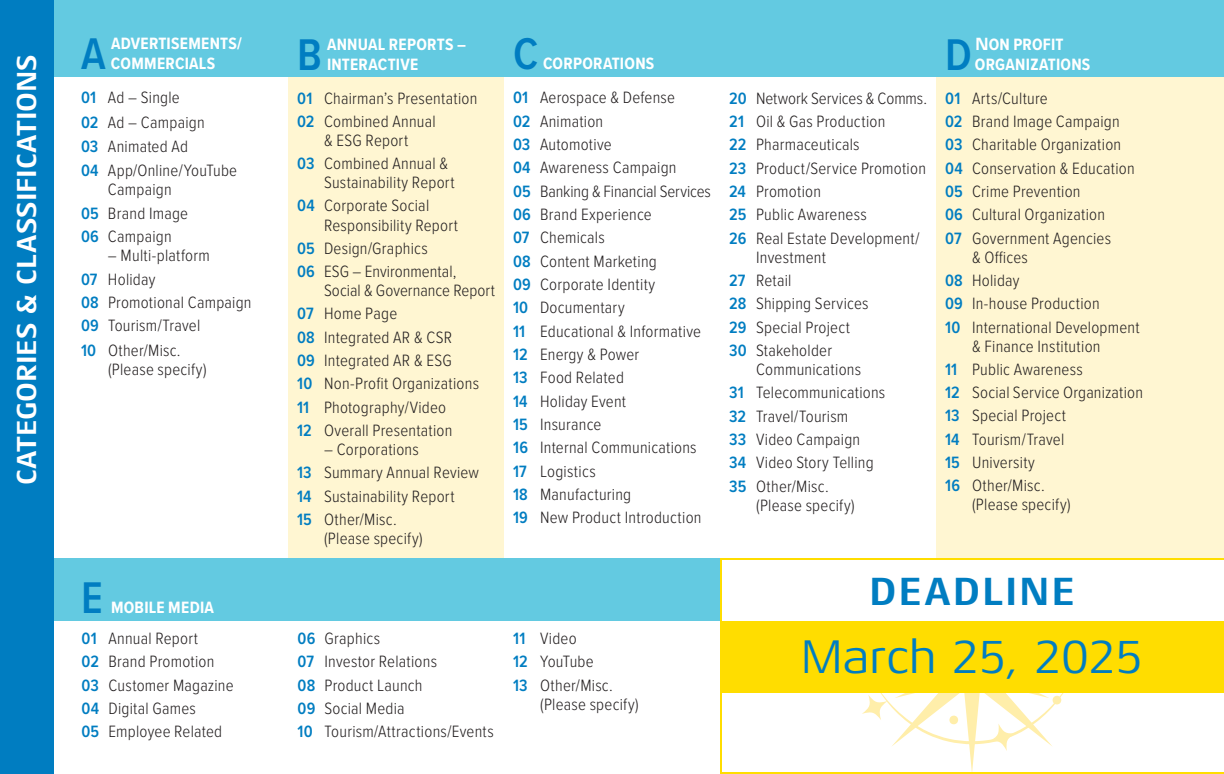
<style>
.page{position:relative;width:1224px;height:774px;background:#fff}
.page>*{position:absolute;margin:0;border:0;box-sizing:border-box;transform-origin:0 0}
.t1{font:48px "Aeonis LT Pro";letter-spacing:-.02em;color:#007dc1}
.t2{font:600 46px "Proxima Nova Cond";color:#007dc1}
.t3{font:700 40px "Aeonis LT Pro";letter-spacing:.045em;color:#007dc1}
.t4{font:700 28px "Aeonis LT Pro";letter-spacing:-.005em;color:#fff}
.t5{font:300 17px/23.4px "Proxima Nova Cond";letter-spacing:.015em;color:#231f20}
.t6{font:700 17px "Proxima Nova Cond";letter-spacing:.015em;color:#fff}
.s1{font-family:"Aeonis LT Pro";font-size:18px}
.s2{font-weight:600;color:#007dc1}
</style>
<div class="page">
<div style="left:288px;top:76px;width:216px;height:482px;background:#fff6d2"></div>
<div style="left:936px;top:76px;width:288px;height:482px;background:#fff6d2"></div>
<div style="left:0;top:0;width:54px;height:774px;background:#007dc1"></div>
<div style="left:54px;top:0;width:1170px;height:76px;background:#63cae1"></div>
<div style="left:54px;top:558px;width:667px;height:63px;background:#63cae1"></div>
<svg style="left:720px;top:558px;width:504px;height:216px"></svg>
<h3 class="t4" style="left:11px;top:485px;width:433px;rotate:-90deg">CATEGORIES &amp; CLASSIFICATIONS</h3>
<p class="t6" style="left:111px;top:31px;width:132px">ADVERTISEMENTS/</p>
<h2 class="t2" style="left:81px;top:20px;width:26px">A</h2>
<p class="t6" style="left:111px;top:51px;width:106px">COMMERCIALS</p>
<p class="t6" style="left:327px;top:31px;width:141px">ANNUAL REPORTS –</p>
<h2 class="t2" style="left:297px;top:20px;width:26px">B</h2>
<p class="t6" style="left:327px;top:51px;width:93px">INTERACTIVE</p>
<h2 class="t2" style="left:513px;top:20px;width:27px">C</h2>
<p class="t6" style="left:543px;top:51px;width:113px">CORPORATIONS</p>
<p class="t6" style="left:975px;top:31px;width:90px"><span class="s1">N</span>ON PROFIT</p>
<h2 class="t2" style="left:945px;top:20px;width:28px">D</h2>
<p class="t6" style="left:975px;top:51px;width:117px">ORGANIZATIONS</p>
<p class="t5" style="left:81px;top:85px;width:158px;line-height:24px"><span class="s2">01</span> Ad – Single<br><span class="s2">02</span> Ad – Campaign<br><span class="s2">03</span> Animated Ad<br><span class="s2">04</span> App/Online/YouTube</p>
<p class="t5" style="left:81px;top:176px;width:109px;text-indent:27px">Campaign<br><span class="s2">05</span> Brand Image<br><span class="s2">06</span> Campaign</p>
<p class="t5" style="left:81px;top:243px;width:172px;text-indent:27px">– Multi-platform<br><span class="s2">07</span> Holiday<br><span class="s2">08</span> Promotional Campaign<br><span class="s2">09</span> Tourism/Travel<br><span class="s2">10</span> Other/Misc.</p>
<p class="t5" style="left:108px;top:356px;width:100px">(Please specify)</p>
<p class="t5" style="left:297px;top:85px;width:182px"><span class="s2">01</span> Chairman’s Presentation<br><span class="s2">02</span> Combined Annual</p>
<p class="t5" style="left:297px;top:128px;width:153px;text-indent:27px">&amp; ESG Report<br><span class="s2">03</span> Combined Annual &amp;</p>
<p class="t5" style="left:297px;top:170px;width:159px;text-indent:27px">Sustainability Report<br><span class="s2">04</span> Corporate Social</p>
<p class="t5" style="left:297px;top:212px;width:163px;text-indent:27px">Responsibility Report<br><span class="s2">05</span> Design/Graphics<br><span class="s2">06</span> ESG – Environmental,</p>
<p class="t5" style="left:297px;top:278px;width:199px;text-indent:27px">Social &amp; Governance Report<br><span class="s2">07</span> Home Page<br><span class="s2">08</span> Integrated AR &amp; CSR<br><span class="s2">09</span> Integrated AR &amp; ESG<br><span class="s2">10</span> Non-Profit Organizations<br><span class="s2">11</span> Photography/Video<br><span class="s2">12</span> Overall Presentation</p>
<p class="t5" style="left:297px;top:437px;width:184px;text-indent:27px">– Corporations<br><span class="s2">13</span> Summary Annual Review<br><span class="s2">14</span> Sustainability Report<br><span class="s2">15</span> Other/Misc.</p>
<p class="t5" style="left:324px;top:526px;width:100px">(Please specify)</p>
<p class="t5" style="left:513px;top:85px;width:199px"><span class="s2">01</span> Aerospace &amp; Defense<br><span class="s2">02</span> Animation<br><span class="s2">03</span> Automotive<br><span class="s2">04</span> Awareness Campaign<br><span class="s2">05</span> Banking &amp; Financial Services<br><span class="s2">06</span> Brand Experience<br><span class="s2">07</span> Chemicals<br><span class="s2">08</span> Content Marketing<br><span class="s2">09</span> Corporate Identity<br><span class="s2">10</span> Documentary<br><span class="s2">11</span> Educational &amp; Informative<br><span class="s2">12</span> Energy &amp; Power<br><span class="s2">13</span> Food Related<br><span class="s2">14</span> Holiday Event<br><span class="s2">15</span> Insurance<br><span class="s2">16</span> Internal Communications<br><span class="s2">17</span> Logistics<br><span class="s2">18</span> Manufacturing<br><span class="s2">19</span> New Product Introduction</p>
<p class="t5" style="left:729px;top:85px;width:199px"><span class="s2">20</span> Network Services &amp; Comms.<br><span class="s2">21</span> Oil &amp; Gas Production<br><span class="s2">22</span> Pharmaceuticals<br><span class="s2">23</span> Product/Service Promotion<br><span class="s2">24</span> Promotion<br><span class="s2">25</span> Public Awareness<br><span class="s2">26</span> Real Estate Development/</p>
<p class="t5" style="left:729px;top:244px;width:141px;text-indent:27px">Investment<br><span class="s2">27</span> Retail<br><span class="s2">28</span> Shipping Services<br><span class="s2">29</span> Special Project<br><span class="s2">30</span> Stakeholder</p>
<p class="t5" style="left:729px;top:357px;width:158px;text-indent:27px">Communications<br><span class="s2">31</span> Telecommunications<br><span class="s2">32</span> Travel/Tourism<br><span class="s2">33</span> Video Campaign<br><span class="s2">34</span> Video Story Telling<br><span class="s2">35</span> Other/Misc.</p>
<p class="t5" style="left:756px;top:492px;width:100px">(Please specify)</p>
<p class="t5" style="left:945px;top:85px;width:191px"><span class="s2">01</span> Arts/Culture<br><span class="s2">02</span> Brand Image Campaign<br><span class="s2">03</span> Charitable Organization<br><span class="s2">04</span> Conservation &amp; Education<br><span class="s2">05</span> Crime Prevention<br><span class="s2">06</span> Cultural Organization<br><span class="s2">07</span> Government Agencies</p>
<p class="t5" style="left:945px;top:244px;width:196px;text-indent:27px">&amp; Offices<br><span class="s2">08</span> Holiday<br><span class="s2">09</span> In-house Production<br><span class="s2">10</span> International Development</p>
<p class="t5" style="left:945px;top:333px;width:200px;text-indent:27px">&amp; Finance Institution<br><span class="s2">11</span> Public Awareness<br><span class="s2">12</span> Social Service Organization<br><span class="s2">13</span> Special Project<br><span class="s2">14</span> Tourism/Travel<br><span class="s2">15</span> University<br><span class="s2">16</span> Other/Misc.</p>
<p class="t5" style="left:972px;top:492px;width:100px">(Please specify)</p>
<h2 class="t2" style="left:81px;top:564px;width:23px">E</h2>
<p class="t6" style="left:111px;top:595px;width:105px">MOBILE MEDIA</p>
<h3 class="t3" style="left:869px;top:569px;width:207px">DEADLINE</h3>
<p class="t5" style="left:81px;top:626px;width:154px"><span class="s2">01</span> Annual Report<br><span class="s2">02</span> Brand Promotion<br><span class="s2">03</span> Customer Magazine<br><span class="s2">04</span> Digital Games<br><span class="s2">05</span> Employee Related</p>
<p class="t5" style="left:297px;top:626px;width:198px"><span class="s2">06</span> Graphics<br><span class="s2">07</span> Investor Relations<br><span class="s2">08</span> Product Launch<br><span class="s2">09</span> Social Media<br><span class="s2">10</span> Tourism/Attractions/Events</p>
<p class="t5" style="left:513px;top:626px;width:101px"><span class="s2">11</span> Video<br><span class="s2">12</span> YouTube<br><span class="s2">13</span> Other/Misc.</p>
<p class="t5" style="left:540px;top:692px;width:100px">(Please specify)</p>
<h1 class="t1" style="left:801px;top:631px;width:344px">March 25, 2025</h1>
</div>
